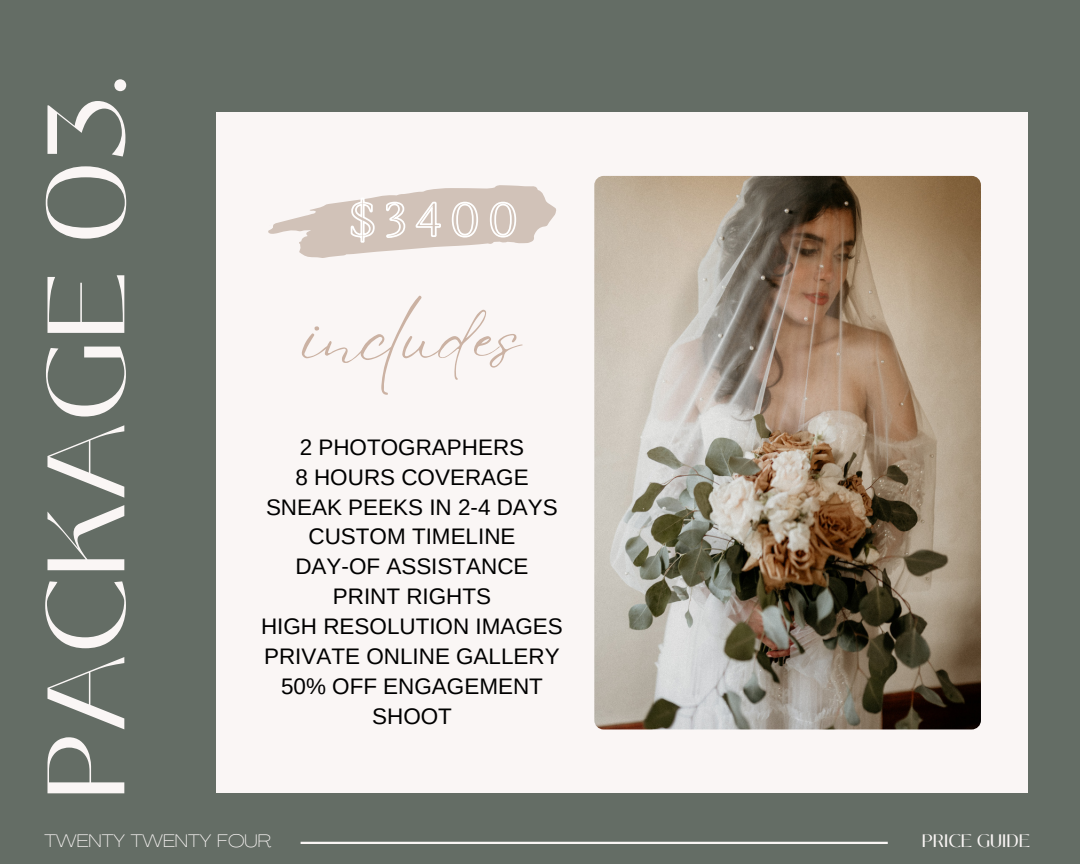
<style>
.page{position:relative;width:1080px;height:864px;background:#646d65}
.page>*{position:absolute;margin:0;border:0;box-sizing:border-box;transform-origin:0 0}
.t1{font:109.5px "Black Mango";color:#faf6f5}
.t2{font:70.2px "Eyesome Script";color:#cbb2a3}
.t3{font:22.5px/30px "Arimo";color:#000;text-align:center}
.t4{font:100 expanded 18px "Agrandir";color:#faf6f5}
.t5{font:18px "Black Mango";color:#faf6f5}
</style>
<div class="page">
<hr style="left:301px;top:842px;width:587px;height:2px;background:#faf6f5">
<div style="left:217px;top:112px;width:811px;height:681px;background:#faf6f5"></div>
<img style="left:594px;top:176px;width:387px;height:553px;border-radius:9px">
<svg style="left:268px;top:185px;width:288px;height:72px"></svg>
<p class="t1" style="left:4px;top:800px;width:728px;rotate:-90deg">PACKAGE 03.</p>
<p class="t2" style="left:304px;top:292px;width:219px">includes</p>
<p class="t3" style="left:300px;top:432px;width:226px">2 PHOTOGRAPHERS</p>
<p class="t3" style="left:295px;top:462px;width:235px">8 HOURS COVERAGE</p>
<p class="t3" style="left:266px;top:492px;width:293px">SNEAK PEEKS IN 2-4 DAYS</p>
<p class="t3" style="left:308px;top:522px;width:209px">CUSTOM TIMELINE</p>
<p class="t3" style="left:295px;top:552px;width:235px">DAY-OF ASSISTANCE<br>PRINT RIGHTS</p>
<p class="t3" style="left:261px;top:612px;width:303px">HIGH RESOLUTION IMAGES</p>
<p class="t3" style="left:264px;top:642px;width:297px">PRIVATE ONLINE GALLERY</p>
<p class="t3" style="left:281px;top:671px;width:263px">50% OFF ENGAGEMENT<br>SHOOT</p>
<p class="t4" style="left:44px;top:834px;width:228px">TWENTY TWENTY FOUR</p>
<p class="t5" style="left:922px;top:828px;width:110px">PRICE GUIDE</p>
</div>
